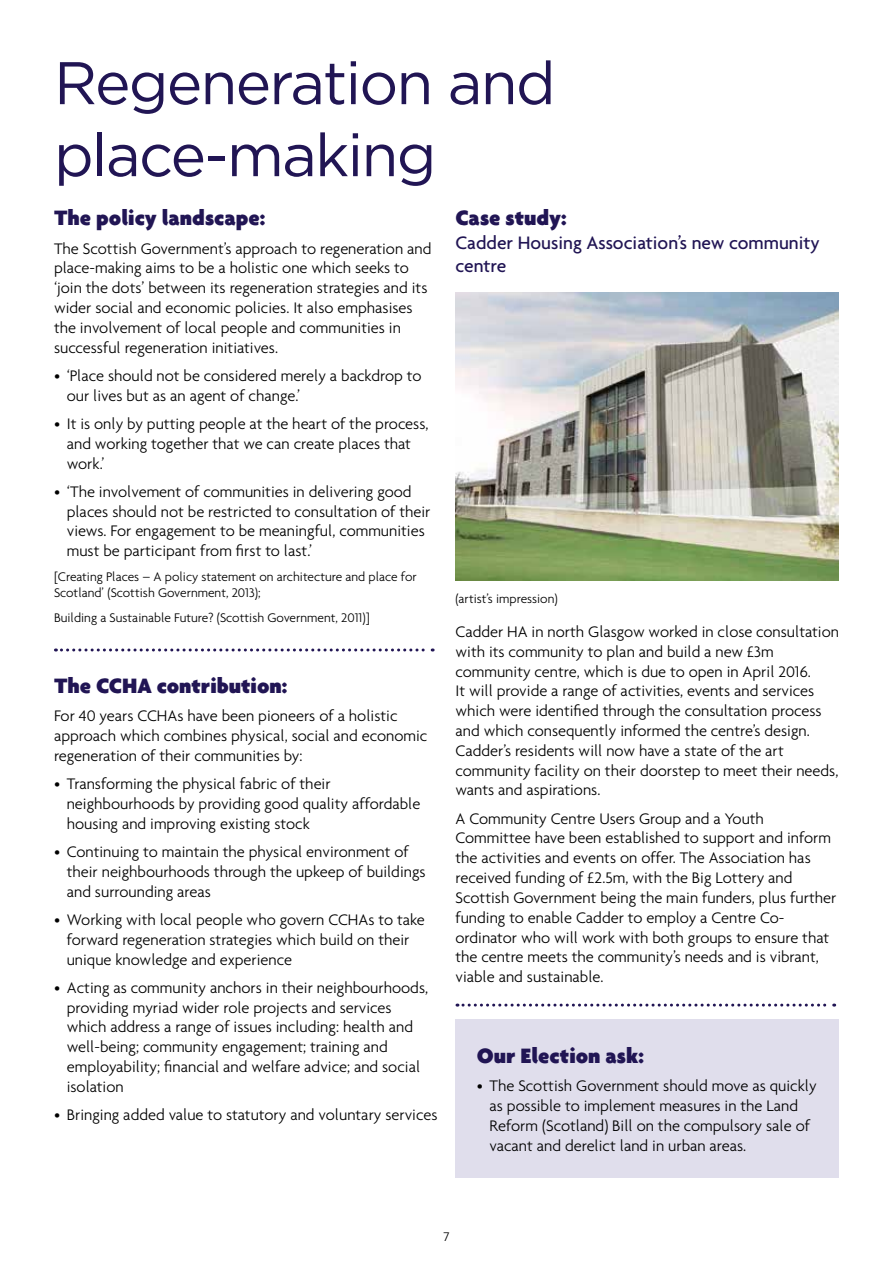
<style>
.page{position:relative;width:893px;height:1263px;background:#fff}
.page>*{position:absolute;margin:0;border:0;box-sizing:border-box;transform-origin:0 0}
.t1{font:60px/72px "Gotham";letter-spacing:-.03em;color:#211554}
.t2{font:900 22.5px "Agenda";color:#211554}
.t3{font:500 19.5px/23.4px "Agenda";color:#211554}
.t4{font:300 16.5px/19.8px "Agenda";color:#000}
.t5{font:300 13.5px/16.2px "Agenda";color:#000}
</style>
<div class="page">
<img style="left:455px;top:292px;width:384px;height:288px">
<svg style="left:55px;top:648px;width:378px;height:3px"></svg>
<div style="left:455px;top:1019px;width:384px;height:159px;background:#e0deec"></div>
<svg style="left:457px;top:1003px;width:378px;height:3px"></svg>
<h1 class="t1" style="left:54px;top:46px;width:503px">Regeneration and place-making</h1>
<h2 class="t2" style="left:54px;top:204px;width:213px">The policy landscape:</h2>
<p class="t4" style="left:54px;top:238px;width:379px">The Scottish Government’s approach to regeneration and place-making aims to be a holistic one which seeks to ‘join the dots’ between its regeneration strategies and its wider social and economic policies. It also emphasises the involvement of local people and communities in successful regeneration initiatives.</p>
<p class="t4" style="left:67px;top:365px;width:356px;text-indent:-13px">• ‘Place should not be considered merely a backdrop to our lives but as an agent of change.’</p>
<p class="t4" style="left:67px;top:413px;width:363px;text-indent:-13px">• It is only by putting people at the heart of the process, and working together that we can create places that work.’</p>
<p class="t4" style="left:67px;top:481px;width:365px;text-indent:-13px">• ‘The involvement of communities in delivering good places should not be restricted to consultation of their views. For engagement to be meaningful, communities must be participant from first to last.’</p>
<p class="t5" style="left:54px;top:568px;width:364px">[Creating Places – A policy statement on architecture and place for<br>Scotland’ (Scottish Government, 2013);</p>
<p class="t5" style="left:54px;top:609px;width:317px">Building a Sustainable Future? (Scottish Government, 2011)]</p>
<h2 class="t2" style="left:54px;top:672px;width:235px">The CCHA contribution:</h2>
<p class="t4" style="left:54px;top:706px;width:375px">For 40 years CCHAs have been pioneers of a holistic approach which combines physical, social and economic regeneration of their communities by:</p>
<p class="t4" style="left:67px;top:774px;width:355px;text-indent:-13px">• Transforming the physical fabric of their neighbourhoods by providing good quality affordable housing and improving existing stock</p>
<p class="t4" style="left:67px;top:841px;width:360px;text-indent:-13px">• Continuing to maintain the physical environment of their neighbourhoods through the upkeep of buildings and surrounding areas</p>
<p class="t4" style="left:67px;top:909px;width:360px;text-indent:-13px">• Working with local people who govern CCHAs to take forward regeneration strategies which build on their unique knowledge and experience</p>
<p class="t4" style="left:67px;top:977px;width:363px;text-indent:-13px">• Acting as community anchors in their neighbourhoods, providing myriad wider role projects and services which address a range of issues including: health and well-being; community engagement; training and employability; financial and welfare advice; and social isolation</p>
<p class="t4" style="left:54px;top:1105px;width:385px">• Bringing added value to statutory and voluntary services</p>
<h2 class="t2" style="left:455px;top:204px;width:113px">Case study:</h2>
<p class="t3" style="left:455px;top:230px;width:366px">Cadder Housing Association’s new community centre</p>
<p class="t5" style="left:455px;top:590px;width:104px">(artist’s impression)</p>
<p class="t4" style="left:455px;top:621px;width:385px">Cadder HA in north Glasgow worked in close consultation with its community to plan and build a new £3m community centre, which is due to open in April 2016.<br>It will provide a range of activities, events and services which were identified through the consultation process and which consequently informed the centre’s design.<br>Cadder’s residents will now have a state of the art community facility on their doorstep to meet their needs, wants and aspirations.</p>
<p class="t4" style="left:455px;top:808px;width:382px">A Community Centre Users Group and a Youth Committee have been established to support and inform the activities and events on offer. The Association has received funding of £2.5m, with the Big Lottery and Scottish Government being the main funders, plus further funding to enable Cadder to employ a Centre Co&shy;ordinator who will work with both groups to ensure that the centre meets the community’s needs and is vibrant, viable and sustainable.</p>
<h2 class="t2" style="left:477px;top:1042px;width:169px">Our Election ask:</h2>
<p class="t4" style="left:489px;top:1076px;width:329px;text-indent:-13px">• The Scottish Government should move as quickly as possible to implement measures in the Land Reform (Scotland) Bill on the compulsory sale of vacant and derelict land in urban areas.</p>
<p class="t5" style="left:443px;top:1228px;width:7px">7</p>
</div>
